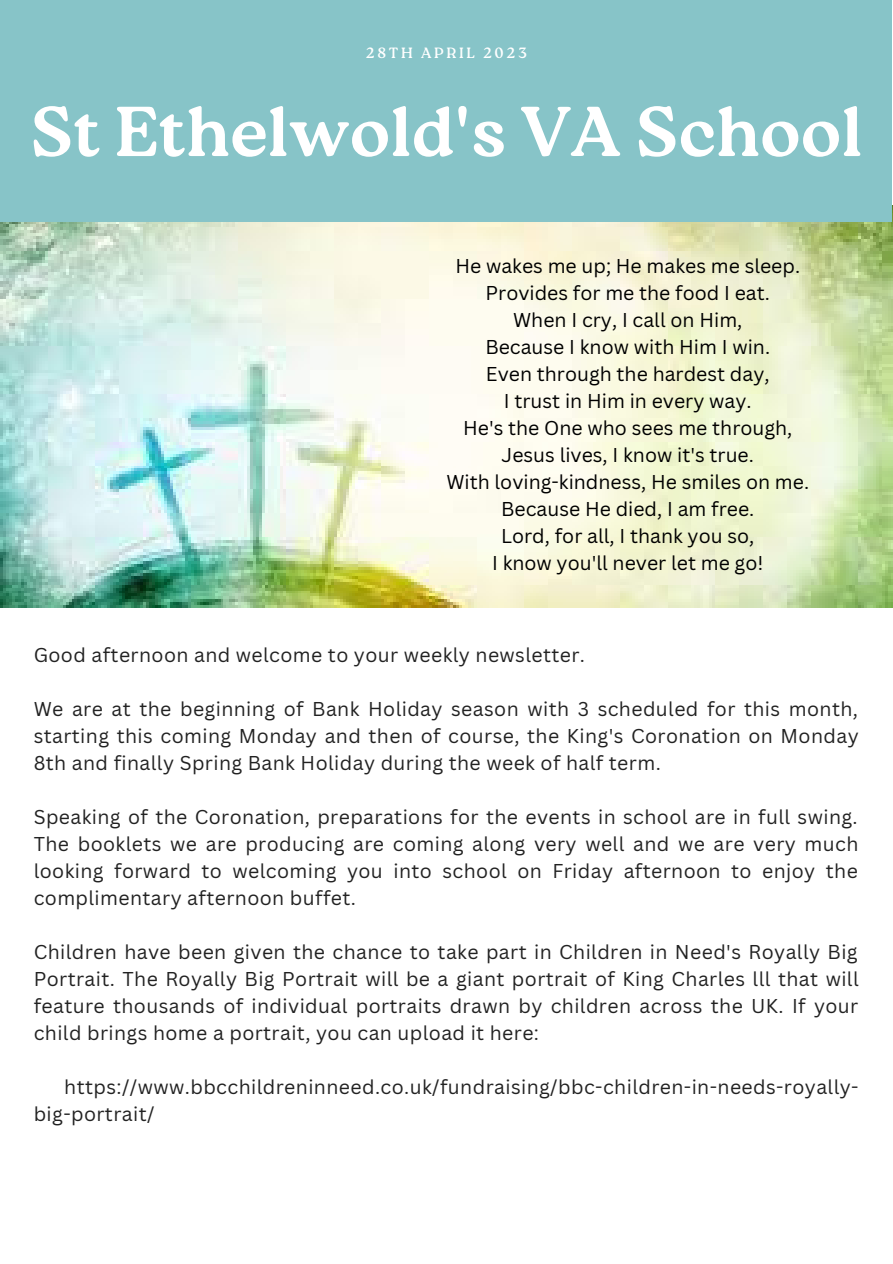
<style>
.page{position:relative;width:893px;height:1264px;background:#fff}
.page>*{position:absolute;margin:0;border:0;box-sizing:border-box;transform-origin:0 0}
.t1{font:700 70.5px "Roca Two";color:#fff}
.t2{font:19.5px/27px "Canva Sans";letter-spacing:.02em;color:#222;text-align:justify}
.t3{font:19.5px/27px "Canva Sans";color:#000;text-align:center}
.t4{font:14.85px "Roca Two";letter-spacing:.18em;color:#fff}
</style>
<div class="page">
<img style="left:0;top:206px;width:892px;height:401px">
<div style="left:0;top:0;width:891px;height:222px;background:#87c4c8"></div>
<p class="t4" style="left:366px;top:44px;width:163px">28TH APRIL 2023</p>
<h1 class="t1" style="left:30px;top:90px;width:834px">St Ethelwold's VA School</h1>
<p class="t3" style="left:446px;top:252px;width:364px">He wakes me up; He makes me sleep.<br>Provides for me the food I eat.<br>When I cry, I call on Him,<br>Because I know with Him I win.<br>Even through the hardest day,<br>I trust in Him in every way.<br>He's the One who sees me through,<br>Jesus lives, I know it's true.<br>With loving-kindness, He smiles on me.<br>Because He died, I am free.<br>Lord, for all, I thank you so,<br>I know you'll never let me go!</p>
<p class="t2" style="left:34px;top:641px;width:553px">Good afternoon and welcome to your weekly newsletter.</p>
<p class="t2" style="left:34px;top:695px;width:826px">We are at the beginning of Bank Holiday season with 3 scheduled for this month, starting this coming Monday and then of course, the King's Coronation on Monday 8th and finally Spring Bank Holiday during the week of half term.</p>
<p class="t2" style="left:34px;top:803px;width:826px">Speaking of the Coronation, preparations for the events in school are in full swing.<br>The booklets we are producing are coming along very well and we are very much looking forward to welcoming you into school on Friday afternoon to enjoy the complimentary afternoon buffet.</p>
<p class="t2" style="left:34px;top:938px;width:826px">Children have been given the chance to take part in Children in Need's Royally Big Portrait. The Royally Big Portrait will be a giant portrait of King Charles lll that will feature thousands of individual portraits drawn by children across the UK. If your child brings home a portrait, you can upload it here:</p>
<p class="t2" style="left:34px;top:1073px;width:826px;text-indent:31px">https://www.bbcchildreninneed.co.uk/fundraising/bbc-children-in-needs-royally&shy;big-portrait/</p>
</div>
